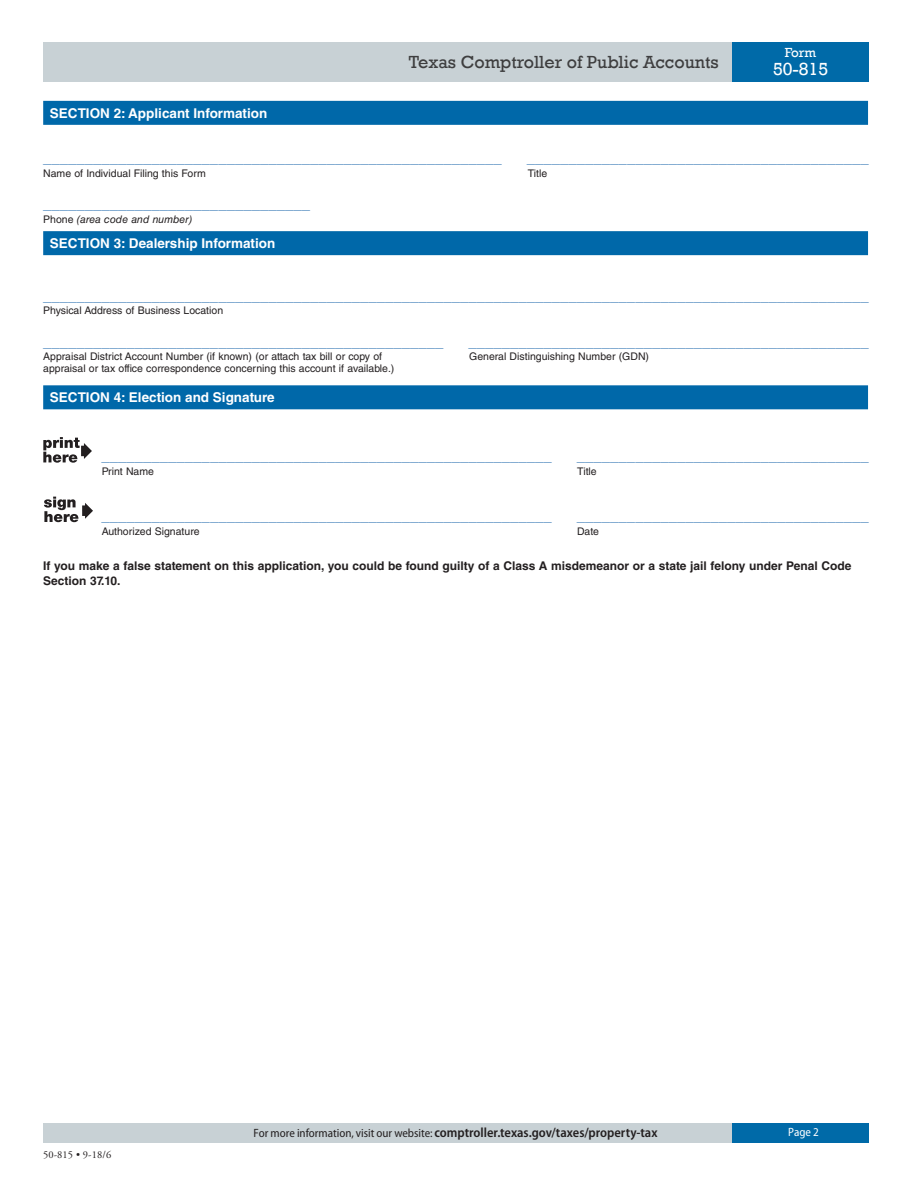
<style>
.page{position:relative;width:918px;height:1188px;background:#fff}
.page>*{position:absolute;margin:0;border:0;box-sizing:border-box;transform-origin:0 0}
.t1{font:18px "Rockwell";color:#3e3e3f}
.t2{font:18px "Rockwell";color:#fff}
.t3{font:15px "Helvetica LT Std";color:#6095c5}
.t4{font:700 13.5px "Helvetica LT Std";color:#fff}
.t5{font:600 semi-condensed 13.5px "Myriad Pro";color:#231f20}
.t6{font:13.5px "Rockwell";color:#fff}
.t7{font:700 12px/14.4px "Helvetica LT Std";color:#231f20}
.t8{font:semi-condensed 12px "Myriad Pro";color:#fff}
.t9{font:10.5px "Helvetica LT Std";color:#231f20}
.t10{font:italic 10.5px "Helvetica LT Std";color:#231f20}
.t11{font:10.5px "Adobe Garamond Pro";letter-spacing:.01em;color:#231f20}
.s1{font-style:normal}
.s2{font-weight:400;font-size:12px}
</style>
<div class="page">
<div style="left:43px;top:42px;width:689px;height:39px;background:#c8d1d5"></div>
<div style="left:732px;top:42px;width:137px;height:39px;background:#006aa8"></div>
<div style="left:43px;top:1123px;width:689px;height:19px;background:#c8d1d5"></div>
<div style="left:732px;top:1123px;width:137px;height:19px;background:#006aa8"></div>
<div style="left:43px;top:101px;width:825px;height:24px;background:#0068a9"></div>
<div style="left:43px;top:231px;width:825px;height:24px;background:#0068a9"></div>
<div style="left:43px;top:385px;width:825px;height:24px;background:#0068a9"></div>
<svg style="left:43px;top:437px;width:49px;height:26px"></svg>
<svg style="left:82px;top:505px;width:3px;height:11px"></svg>
<svg style="left:85px;top:503px;width:8px;height:16px"></svg>
<svg style="left:44px;top:497px;width:34px;height:25px"></svg>
<h2 class="t4" style="left:50px;top:105px;width:219px">SECTION 2: Applicant Information</h2>
<p class="t1" style="left:409px;top:51px;width:311px">Texas Comptroller of Public Accounts</p>
<p class="t6" style="left:785px;top:45px;width:33px">Form</p>
<p class="t2" style="left:773px;top:59px;width:57px">50-815</p>
<p class="t3" style="left:43px;top:149px;width:460px">_______________________________________________________</p>
<p class="t3" style="left:527px;top:149px;width:343px">_________________________________________</p>
<p class="t9" style="left:43px;top:167px;width:164px">Name of Individual Filing this Form</p>
<p class="t9" style="left:528px;top:167px;width:21px">Title</p>
<p class="t3" style="left:43px;top:195px;width:268px">________________________________</p>
<p class="t10" style="left:43px;top:213px;width:151px"><span class="s1">Phone</span> (area code and number)</p>
<h2 class="t4" style="left:50px;top:235px;width:227px">SECTION 3: Dealership Information</h2>
<p class="t3" style="left:43px;top:287px;width:827px">___________________________________________________________________________________________________</p>
<p class="t9" style="left:43px;top:304px;width:182px">Physical Address of Business Location</p>
<p class="t3" style="left:43px;top:333px;width:402px">________________________________________________</p>
<p class="t3" style="left:469px;top:333px;width:402px">________________________________________________</p>
<p class="t9" style="left:43px;top:350px;width:341px">Appraisal District Account Number (if known) (or attach tax bill or copy of</p>
<p class="t9" style="left:469px;top:350px;width:181px">General Distinguishing Number (GDN)</p>
<p class="t9" style="left:43px;top:363px;width:353px">appraisal or tax office correspondence concerning this account if available.)</p>
<h2 class="t4" style="left:50px;top:389px;width:226px">SECTION 4: Election and Signature</h2>
<p class="t3" style="left:102px;top:447px;width:452px">______________________________________________________</p>
<p class="t3" style="left:577px;top:447px;width:293px">___________________________________</p>
<p class="t9" style="left:102px;top:465px;width:54px">Print Name</p>
<p class="t9" style="left:577px;top:465px;width:21px">Title</p>
<p class="t3" style="left:102px;top:507px;width:452px">______________________________________________________</p>
<p class="t3" style="left:577px;top:507px;width:293px">___________________________________</p>
<p class="t9" style="left:102px;top:525px;width:99px">Authorized Signature</p>
<p class="t9" style="left:577px;top:525px;width:23px">Date</p>
<p class="t7" style="left:43px;top:559px;width:810px">If you make a false statement on this application, you could be found guilty of a Class A misdemeanor or a state jail felony under Penal Code<br>Section 37.10.</p>
<p class="t11" style="left:43px;top:1149px;width:70px">50-815 • 9-18/6</p>
<p class="t5" style="left:254px;top:1125px;width:405px"><span class="s2">For more information, visit our website:</span> comptroller.texas.gov/taxes/property-tax</p>
<p class="t8" style="left:788px;top:1126px;width:32px">Page 2</p>
</div>
